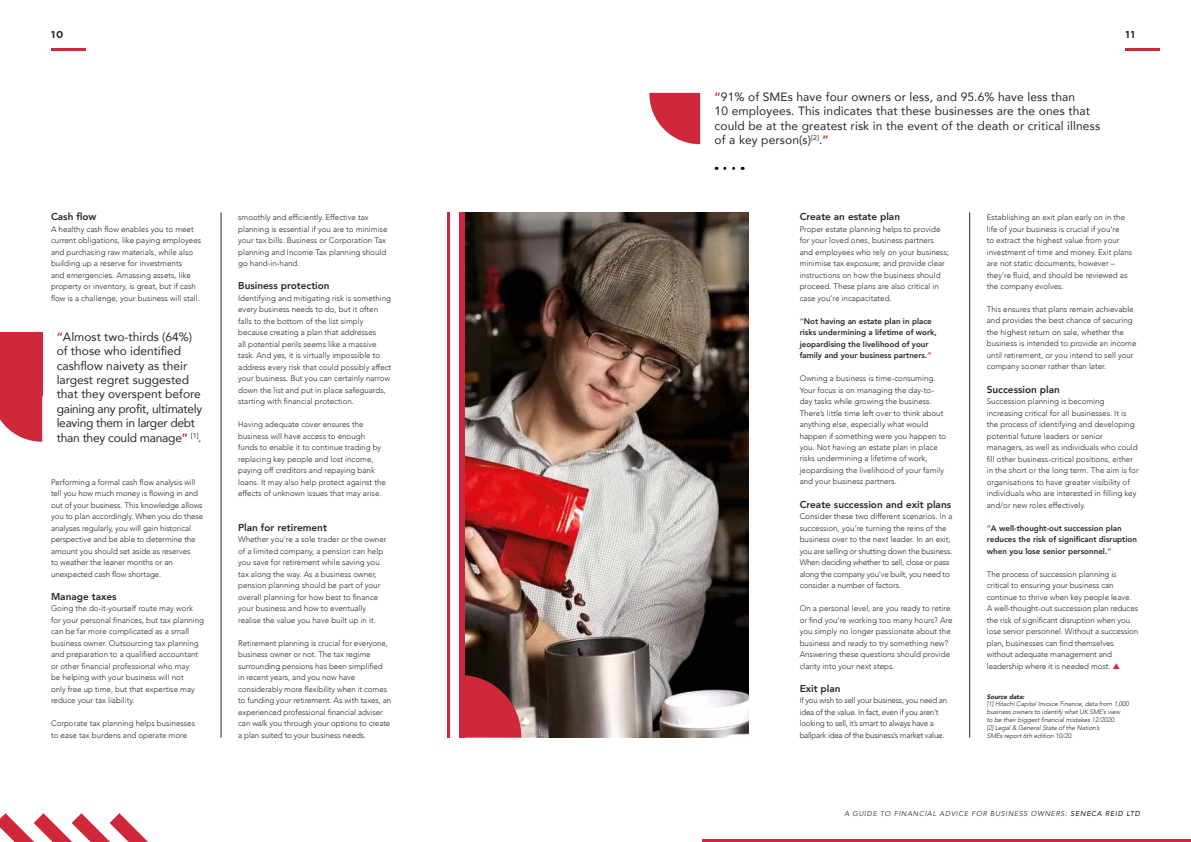
<style>
.page{position:relative;width:1191px;height:842px;background:#fff}
.page>*{position:absolute;margin:0;border:0;box-sizing:border-box;transform-origin:0 0}
.t1{font:12px/14.4px "Avenir";color:#282828}
.t2{font:800 10px "Avenir";color:#282828}
.t3{font:700 10px "Gotham HTF";color:#282828}
.t4{font:300 8px/11.5px "Avenir";color:#282828}
.t5{font:800 8px/11.5px "Avenir";color:#282828}
.t6{font:300 8px/11.5px "Avenir";letter-spacing:-.03em;color:#282828}
.t7{font:italic 7px "Avenir";letter-spacing:.1em;color:#282828}
.t8{font:italic 300 6.5px/7.8px "Avenir";letter-spacing:-.01em;color:#282828}
.t9{font:italic 900 6.5px "Avenir";letter-spacing:-.01em;color:#282828}
.s1{font-weight:800;color:#cf283a}
.s2{color:#cf283a}
.s3{font-weight:500}
</style>
<div class="page">
<img style="left:465px;top:212px;width:283px;height:525px">
<svg style="left:0;top:396px;width:42px;height:46px;background:#d64857"></svg>
<div style="left:0;top:332px;width:42px;height:64px;background:#cf283a"></div>
<svg style="left:649px;top:93px;width:51px;height:51px"></svg>
<hr style="left:51px;top:49px;width:34px;height:2px;background:#cf283a">
<hr style="left:1125px;top:49px;width:34px;height:2px;background:#cf283a">
<hr style="left:447px;top:212px;width:3px;height:526px;background:#cf283a">
<div style="left:459px;top:212px;width:6px;height:526px;background:#cf283a"></div>
<svg style="left:465px;top:675px;width:56px;height:63px;background:#b2303c"></svg>
<svg style="left:725px;top:167px;width:18px;height:3px"></svg>
<hr style="left:221px;top:212px;width:1px;height:526px;background:#282828">
<hr style="left:969px;top:212px;width:1px;height:526px;background:#282828">
<svg style="left:0;top:813px;width:148px;height:29px"></svg>
<hr style="left:702px;top:839px;width:489px;height:3px;background:#cf283a">
<p class="t3" style="left:51px;top:29px;width:14px">10</p>
<p class="t3" style="left:1125px;top:29px;width:11px">11</p>
<p class="t2" style="left:51px;top:209px;width:47px">Cash flow</p>
<p class="t4" style="left:51px;top:223px;width:152px">A healthy cash flow enables you to meet current obligations, like paying employees and purchasing raw materials, while also building up a reserve for investments<br>and emergencies. Amassing assets, like property or inventory, is great, but if cash flow is a challenge, your business will stall.</p>
<h1 class="t1" style="left:57px;top:329px;width:147px"><span class="s1">“</span>Almost two-thirds (64%) of those who identified cashflow naivety as their largest regret suggested that they overspent before gaining any profit, ultimately leaving them in larger debt than they could manage<span class="s1">”</span> <sup>[1]</sup>.</h1>
<p class="t4" style="left:51px;top:476px;width:154px">Performing a formal cash flow analysis will tell you how much money is flowing in and out of your business. This knowledge allows you to plan accordingly. When you do these analyses regularly, you will gain historical perspective and be able to determine the amount you should set aside as reserves<br>to weather the leaner months or an unexpected cash flow shortage.</p>
<p class="t2" style="left:51px;top:588px;width:67px">Manage taxes</p>
<p class="t4" style="left:51px;top:603px;width:155px">Going the do-it-yourself route may work for your personal finances, but tax planning can be far more complicated as a small business owner. Outsourcing tax planning and preparation to a qualified accountant or other financial professional who may<br>be helping with your business will not<br>only free up time, but that expertise may reduce your tax liability.</p>
<p class="t4" style="left:51px;top:717px;width:146px">Corporate tax planning helps businesses to ease tax burdens and operate more</p>
<p class="t4" style="left:238px;top:212px;width:151px">smoothly and efficiently. Effective tax planning is essential if you are to minimise your tax bills. Business or Corporation Tax planning and Income Tax planning should go hand-in-hand.</p>
<p class="t2" style="left:238px;top:278px;width:93px">Business protection</p>
<p class="t4" style="left:238px;top:292px;width:155px">Identifying and mitigating risk is something every business needs to do, but it often falls to the bottom of the list simply because creating a plan that addresses<br>all potential perils seems like a massive task. And yes, it is virtually impossible to address every risk that could possibly affect your business. But you can certainly narrow down the list and put in place safeguards, starting with financial protection.</p>
<p class="t4" style="left:238px;top:418px;width:149px">Having adequate cover ensures the business will have access to enough funds to enable it to continue trading by replacing key people and lost income, paying off creditors and repaying bank loans. It may also help protect against the effects of unknown issues that may arise.</p>
<p class="t2" style="left:238px;top:519px;width:90px">Plan for retirement</p>
<p class="t4" style="left:238px;top:534px;width:150px">Whether you’re a sole trader or the owner of a limited company, a pension can help you save for retirement while saving you tax along the way. As a business owner, pension planning should be part of your overall planning for how best to finance your business and how to eventually realise the value you have built up in it.</p>
<p class="t4" style="left:238px;top:637px;width:155px">Retirement planning is crucial for everyone, business owner or not. The tax regime surrounding pensions has been simplified<br>in recent years, and you now have considerably more flexibility when it comes to funding your retirement. As with taxes, an experienced professional financial adviser can walk you through your options to create a plan suited to your business needs.</p>
<h1 class="t1" style="left:714px;top:89px;width:387px"><span class="s1">“</span>91% of SMEs have four owners or less, and 95.6% have less than<br>10 employees. This indicates that these businesses are the ones that could be at the greatest risk in the event of the death or critical illness of a key person(s)<sup>[2]</sup>.<span class="s1">”</span></h1>
<p class="t2" style="left:799px;top:209px;width:102px">Create an estate plan</p>
<p class="t4" style="left:799px;top:223px;width:151px">Proper estate planning helps to provide for your loved ones, business partners and employees who rely on your business; minimise tax exposure; and provide clear instructions on how the business should proceed. These plans are also critical in case you’re incapacitated.</p>
<p class="t5" style="left:799px;top:315px;width:139px"><span class="s2">“</span>Not having an estate plan in place risks undermining a lifetime of work, jeopardising the livelihood of your family and your business partners.<span class="s2">”</span></p>
<p class="t4" style="left:799px;top:372px;width:148px">Owning a business is time-consuming.<br>Your focus is on managing the day-to&shy;day tasks while growing the business.<br>There’s little time left over to think about anything else, especially what would happen if something were you happen to you. Not having an estate plan in place risks undermining a lifetime of work, jeopardising the livelihood of your family and your business partners.</p>
<p class="t2" style="left:799px;top:496px;width:153px">Create succession and exit plans</p>
<p class="t4" style="left:799px;top:511px;width:154px">Consider these two different scenarios. In a succession, you’re turning the reins of the business over to the next leader. In an exit, you are selling or shutting down the business.<br>When deciding whether to sell, close or pass along the company you’ve built, you need to consider a number of factors.</p>
<p class="t4" style="left:799px;top:602px;width:154px">On a personal level, are you ready to retire or find you’re working too many hours? Are you simply no longer passionate about the business and ready to try something new?<br>Answering these questions should provide clarity into your next steps.</p>
<p class="t2" style="left:799px;top:680px;width:42px">Exit plan</p>
<p class="t6" style="left:799px;top:695px;width:149px">If you wish to sell your business, you need an idea of the value. In fact, even if you aren’t looking to sell, it’s smart to always have a ballpark idea of the business’s market value.</p>
<p class="t4" style="left:986px;top:211px;width:147px">Establishing an exit plan early on in the life of your business is crucial if you’re<br>to extract the highest value from your investment of time and money. Exit plans are not static documents, however – they’re fluid, and should be reviewed as the company evolves.</p>
<p class="t4" style="left:986px;top:303px;width:151px">This ensures that plans remain achievable and provides the best chance of securing the highest return on sale, whether the business is intended to provide an income until retirement, or you intend to sell your company sooner rather than later.</p>
<p class="t2" style="left:986px;top:381px;width:75px">Succession plan</p>
<p class="t4" style="left:986px;top:396px;width:153px">Succession planning is becoming increasing critical for all businesses. It is the process of identifying and developing potential future leaders or senior managers, as well as individuals who could fill other business-critical positions, either in the short or the long term. The aim is for organisations to have greater visibility of individuals who are interested in filling key and/or new roles effectively.</p>
<p class="t5" style="left:986px;top:522px;width:152px"><span class="s2">“</span>A well-thought-out succession plan reduces the risk of significant disruption when you lose senior personnel.<span class="s2">”</span></p>
<p class="t4" style="left:986px;top:568px;width:153px">The process of succession planning is critical to ensuring your business can continue to thrive when key people leave.<br>A well-thought-out succession plan reduces the risk of significant disruption when you lose senior personnel. Without a succession plan, businesses can find themselves without adequate management and leadership where it is needed most.</p>
<p class="t9" style="left:986px;top:691px;width:39px">Source data:</p>
<p class="t8" style="left:986px;top:700px;width:144px">[1] Hitachi Capital Invoice Finance, data from 1,000 business owners to identify what UK SME’s view<br>to be their biggest financial mistakes 12/2020.<br>[2] Legal &amp; General State of the Nation’s<br>SMEs report 6th edition 10/20.</p>
<p class="t7" style="left:844px;top:809px;width:297px">A GUIDE TO FINANCIAL ADVICE FOR BUSINESS OWNERS: <span class="s3">SENECA REID LTD</span></p>
</div>
